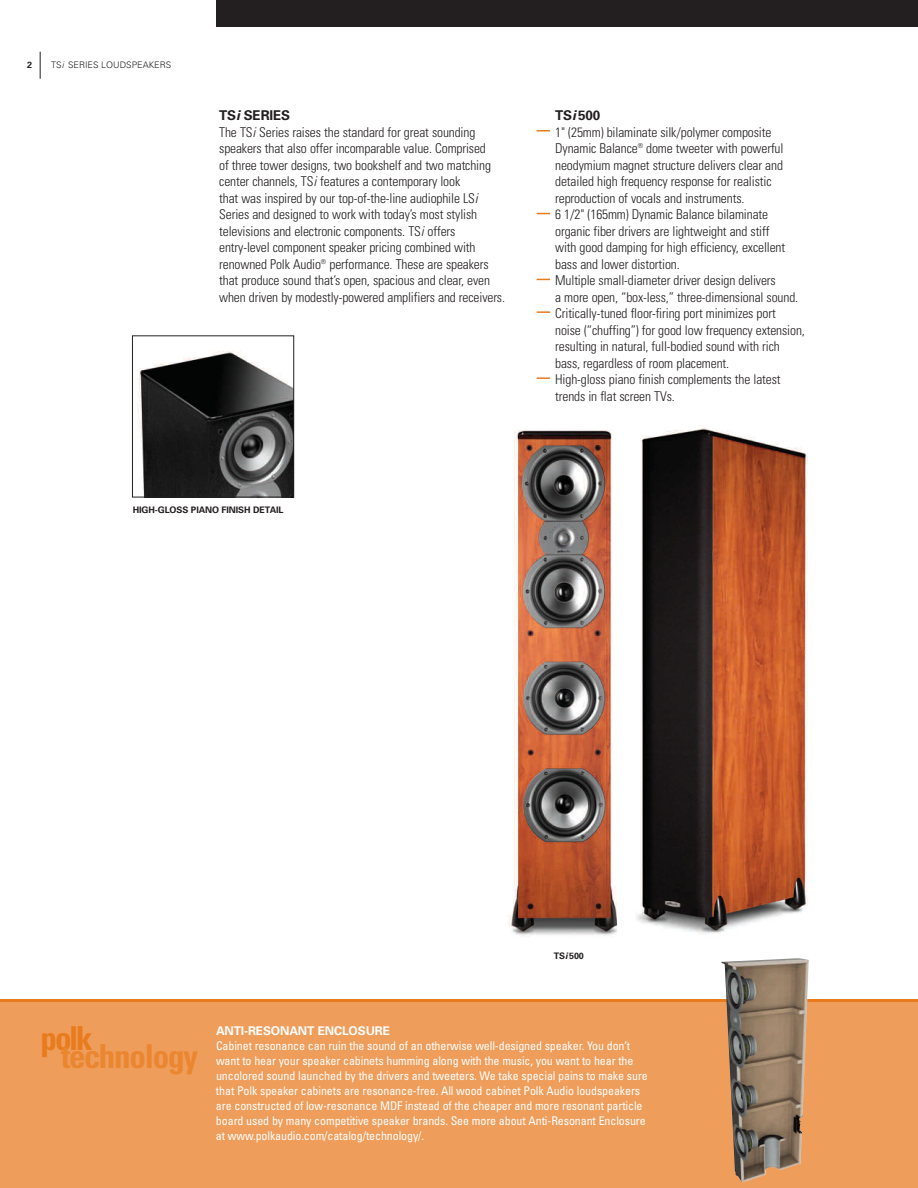
<style>
.page{position:relative;width:918px;height:1188px;background:#fff}
.page>*{position:absolute;margin:0;border:0;box-sizing:border-box;transform-origin:0 0}
.t1{font:700 condensed 33px "Univers";letter-spacing:-.035em;color:#eb8630}
.t2{font:700 condensed 33px "Univers";color:#e87b1d}
.t3{font:300 condensed 13.5px/16.5px "Univers";letter-spacing:-.01em;color:#231f20}
.t4{font:condensed 12px/15px "Univers";letter-spacing:-.01em;color:#fff}
.t5{font:700 12px "Univers";letter-spacing:-.01em;color:#fff}
.t6{font:700 9px "Univers";letter-spacing:-.01em;color:#231f20}
.t7{font:300 9px "Univers";color:#231f20}
.s1{font-style:italic}
.s2{font-weight:700;font-stretch:normal}
.s3{font-weight:700;font-style:italic;font-stretch:normal}
</style>
<div class="page">
<div style="left:0;top:999px;width:918px;height:189px;background:#ef9d5a"></div>
<div style="left:216px;top:0;width:702px;height:27px;background:#231f20"></div>
<svg style="left:40px;top:52px;width:1px;height:27px"></svg>
<svg style="left:537px;top:130px;width:13px;height:1px"></svg>
<svg style="left:537px;top:279px;width:13px;height:1px"></svg>
<svg style="left:537px;top:213px;width:13px;height:1px"></svg>
<svg style="left:537px;top:311px;width:13px;height:2px"></svg>
<svg style="left:537px;top:377px;width:13px;height:2px"></svg>
<img style="left:137px;top:350px;width:155px;height:145px">
<div style="left:132px;top:335px;width:162px;height:162px;border:1px solid #231f20"></div>
<img style="left:721px;top:958px;width:88px;height:224px">
<img style="left:509px;top:427px;width:299px;height:509px">
<p class="t6" style="left:27px;top:61px;width:7px">2</p>
<p class="t7" style="left:51px;top:61px;width:121px">TS<span class="s1">i</span> SERIES LOUDSPEAKERS</p>
<p class="t3" style="left:219px;top:109px;width:287px"><span class="s2">TS</span><span class="s3">i</span> <span class="s2">SERIES<br></span>The TS<span class="s1">i</span> Series raises the standard for great sounding speakers that also offer incomparable value. Comprised<br>of three tower designs, two bookshelf and two matching center channels, TS<span class="s1">i</span> features a contemporary look<br>that was inspired by our top-of-the-line audiophile LS<span class="s1">i </span>Series and designed to work with today’s most stylish televisions and electronic components. TS<span class="s1">i</span> offers entry-level component speaker pricing combined with renowned Polk Audio<sup>®</sup> performance. These are speakers that produce sound that’s open, spacious and clear, even when driven by modestly-powered amplifiers and receivers.</p>
<p class="t3" style="left:555px;top:109px;width:251px"><span class="s2">TS</span><span class="s3">i</span> <span class="s2">500<br></span>1" (25mm) bilaminate silk/polymer composite Dynamic Balance<sup>®</sup> dome tweeter with powerful neodymium magnet structure delivers clear and detailed high frequency response for realistic reproduction of vocals and instruments.<br>6 1/2" (165mm) Dynamic Balance bilaminate organic fiber drivers are lightweight and stiff<br>with good damping for high efficiency, excellent bass and lower distortion.<br>Multiple small-diameter driver design delivers<br>a more open, “box-less,” three-dimensional sound.<br>Critically-tuned floor-firing port minimizes port<br>noise (“chuffing”) for good low frequency extension, resulting in natural, full-bodied sound with rich bass, regardless of room placement.<br>High-gloss piano finish complements the latest trends in flat screen TVs.</p>
<p class="t6" style="left:133px;top:507px;width:152px">HIGH-GLOSS PIANO FINISH DETAIL</p>
<p class="t6" style="left:554px;top:952px;width:32px">TS<span class="s1">i</span> 500</p>
<h1 class="t2" style="left:40px;top:1026px;width:54px">polk</h1>
<h1 class="t1" style="left:61px;top:1044px;width:138px">technology</h1>
<p class="t5" style="left:216px;top:1026px;width:176px">ANTI-RESONANT ENCLOSURE</p>
<p class="t4" style="left:216px;top:1039px;width:433px">Cabinet resonance can ruin the sound of an otherwise well-designed speaker. You don’t want to hear your speaker cabinets humming along with the music, you want to hear the uncolored sound launched by the drivers and tweeters. We take special pains to make sure that Polk speaker cabinets are resonance-free. All wood cabinet Polk Audio loudspeakers are constructed of low-resonance MDF instead of the cheaper and more resonant particle board used by many competitive speaker brands. See more about Anti-Resonant Enclosure at www.polkaudio.com/catalog/technology/.</p>
</div>
